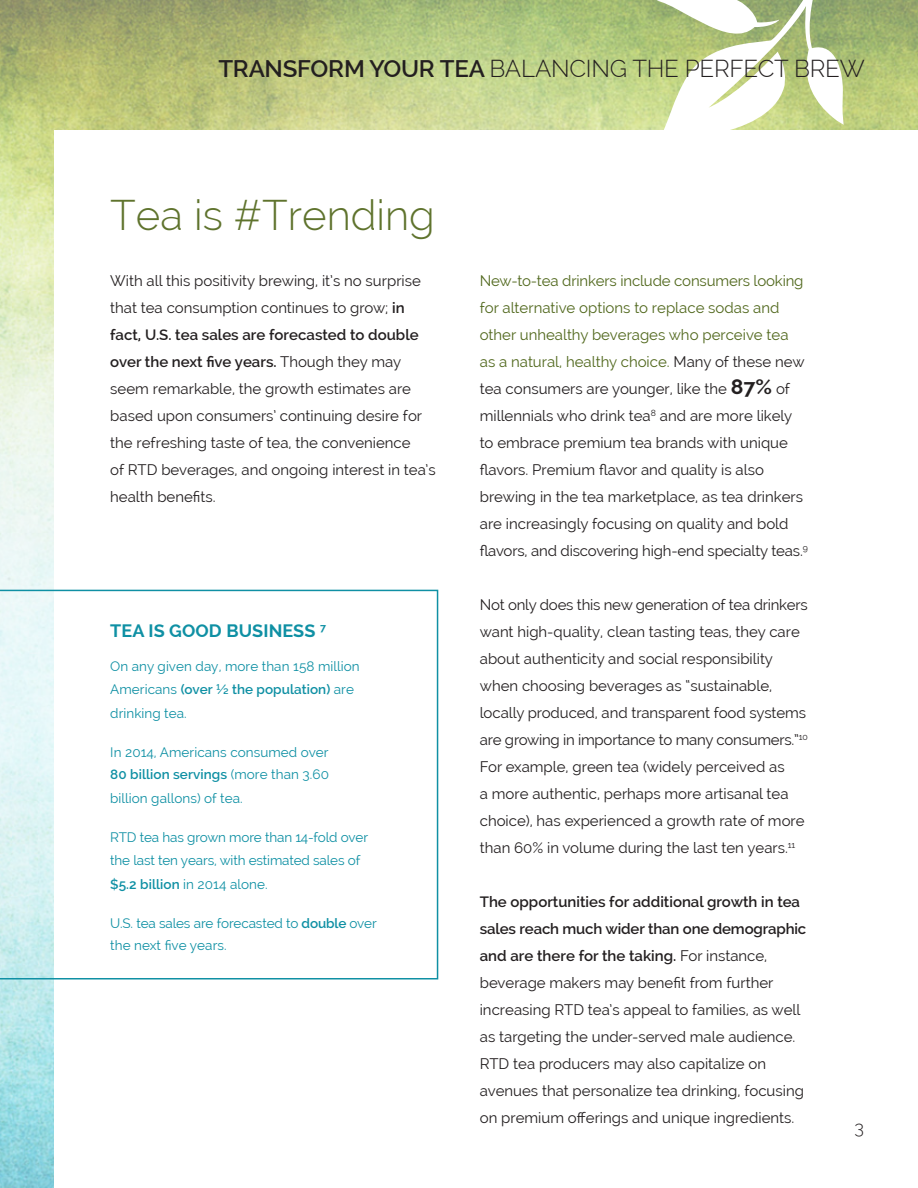
<style>
.page{position:relative;width:918px;height:1188px;background:#fff}
.page>*{position:absolute;margin:0;border:0;box-sizing:border-box;transform-origin:0 0}
.t1{font:300 42px "Raleway";color:#5f732d}
.t2{font:300 24px "Raleway";letter-spacing:-.01em;color:#231f20}
.t3{font:700 18px "Raleway";letter-spacing:.005em;color:#0f90a4}
.t4{font:300 18px "Raleway";color:#231f20}
.t5{font:15px/27px "Raleway";color:#231f20}
.t6{font:13.5px/22.5px "Raleway";letter-spacing:.005em;color:#0f90a4}
.s1{font-weight:600}
.s2{color:#51681d}
.s3{font-weight:700;font-size:21px}
</style>
<div class="page">
<img style="left:0;top:0;width:918px;height:1188px">
<svg style="left:657px;top:0;width:187px;height:130px"></svg>
<div style="left:54px;top:130px;width:864px;height:1058px;background:#fff"></div>
<svg style="left:0;top:590px;width:438px;height:390px"></svg>
<h2 class="t2" style="left:218px;top:54px;width:648px"><span class="s1">Transform Your Tea</span> BALANCING THE PERFECT BREW</h2>
<h1 class="t1" style="left:110px;top:190px;width:326px">TEA IS #TRENDING</h1>
<p class="t5" style="left:110px;top:267px;width:327px">With all this positivity brewing, it’s no surprise that tea consumption continues to grow; <span class="s1">in fact, U.S. tea sales are forecasted to double over the next five years.</span> Though they may seem remarkable, the growth estimates are based upon consumers’ continuing desire for the refreshing taste of tea, the convenience<br>of RTD beverages, and ongoing interest in tea’s health benefits.</p>
<p class="t3" style="left:110px;top:620px;width:217px">TEA IS GOOD BUSINESS <sup>7</sup></p>
<p class="t6" style="left:110px;top:655px;width:251px">On any given day, more than 158 million<br>Americans <span class="s1">(over ½ the population)</span> are</p>
<p class="t6" style="left:110px;top:702px;width:78px">drinking tea.</p>
<p class="t6" style="left:110px;top:741px;width:220px">In 2014, Americans consumed over<br><span class="s1">80 billion servings</span> (more than 3.60</p>
<p class="t6" style="left:110px;top:787px;width:134px">billion gallons) of tea.</p>
<p class="t6" style="left:110px;top:826px;width:259px">RTD tea has grown more than 14-fold over the last ten years, with estimated sales of</p>
<p class="t6" style="left:110px;top:873px;width:159px"><span class="s1">$5.2 billion</span> in 2014 alone.</p>
<p class="t6" style="left:110px;top:912px;width:268px">U.S. tea sales are forecasted to <span class="s1">double</span> over the next five years.</p>
<p class="t5" style="left:480px;top:267px;width:330px"><span class="s2">New-to-tea drinkers include consumers looking for alternative options to replace sodas and other unhealthy beverages who perceive tea as a natural, healthy choice.</span> Many of these new tea consumers are younger, like the <span class="s3">87%</span> of millennials who drink tea<sup>8</sup> and are more likely to embrace premium tea brands with unique flavors. Premium flavor and quality is also brewing in the tea marketplace, as tea drinkers are increasingly focusing on quality and bold flavors, and discovering high-end specialty teas.<sup>9</sup></p>
<p class="t5" style="left:480px;top:591px;width:330px">Not only does this new generation of tea drinkers want high-quality, clean tasting teas, they care about authenticity and social responsibility when choosing beverages as “sustainable, locally produced, and transparent food systems are growing in importance to many consumers.”<sup>10<br></sup>For example, green tea (widely perceived as<br>a more authentic, perhaps more artisanal tea choice), has experienced a growth rate of more than 60% in volume during the last ten years.<sup>11</sup></p>
<p class="t5" style="left:480px;top:888px;width:328px"><span class="s1">The opportunities for additional growth in tea sales reach much wider than one demographic and are there for the taking.</span> For instance, beverage makers may benefit from further increasing RTD tea’s appeal to families, as well as targeting the under-served male audience.<br>RTD tea producers may also capitalize on avenues that personalize tea drinking, focusing on premium offerings and unique ingredients.</p>
<p class="t4" style="left:854px;top:1117px;width:11px">3</p>
</div>
